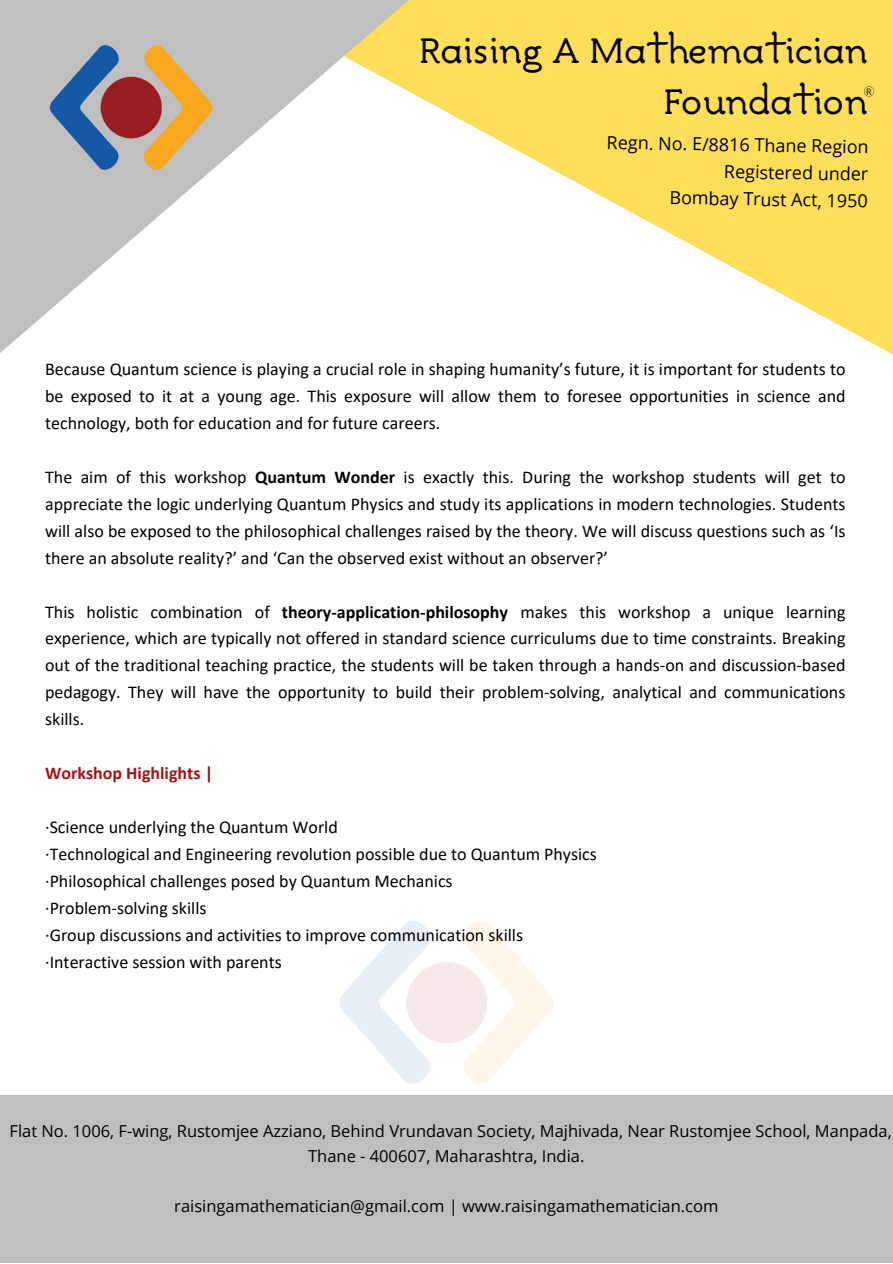
<style>
.page{position:relative;width:893px;height:1264px;background:#fff}
.page>*{position:absolute;margin:0;border:0;box-sizing:border-box;transform-origin:0 0}
.t1{font:37.5px "Avdira";color:#000}
.t2{font:18px/27px "Calibri";color:#000;text-align:justify}
.t3{font:18px "Open Sans";color:#000}
.t4{font:700 18px "Calibri";color:#a41313}
.t5{font:16.5px/24.8px "Open Sans";color:#000;text-align:center}
.t6{font:8.85px "Open Sans";color:#000}
.s1{font-weight:700}
</style>
<div class="page">
<svg style="left:416px;top:0;width:476px;height:354px;fill:#ffde59"></svg>
<svg style="left:0;top:0;width:416px;height:353px"></svg>
<img style="left:45px;top:40px;width:171px;height:137px">
<svg style="left:863px;top:86px;width:11px;height:10px"></svg>
<div style="left:0;top:1094px;width:892px;height:168px;background:#bfbfbf"></div>
<img style="left:339px;top:921px;width:215px;height:163px">
<p class="t1" style="left:419px;top:28px;width:450px">Raising A Mathematician</p>
<p class="t1" style="left:663px;top:80px;width:206px">Foundation</p>
<p class="t6" style="left:866px;top:85px;width:7px">R</p>
<p class="t3" style="left:607px;top:130px;width:263px;rotate:1deg">Regn. No. E/8816 Thane Region</p>
<p class="t3" style="left:724px;top:159px;width:146px;rotate:1deg">Registered under</p>
<p class="t3" style="left:669px;top:185px;width:200px;rotate:1deg">Bombay Trust Act, 1950</p>
<p class="t2" style="left:45px;top:356px;width:801px">Because Quantum science is playing a crucial role in shaping humanity’s future, it is important for students to be exposed to it at a young age. This exposure will allow them to foresee opportunities in science and technology, both for education and for future careers.</p>
<p class="t2" style="left:45px;top:464px;width:801px">The aim of this workshop <span class="s1">Quantum Wonder</span> is exactly this. During the workshop students will get to appreciate the logic underlying Quantum Physics and study its applications in modern technologies. Students will also be exposed to the philosophical challenges raised by the theory. We will discuss questions such as ‘Is there an absolute reality?’ and ‘Can the observed exist without an observer?’</p>
<p class="t2" style="left:45px;top:599px;width:801px">This holistic combination of <span class="s1">theory-application-philosophy</span> makes this workshop a unique learning experience, which are typically not offered in standard science curriculums due to time constraints. Breaking out of the traditional teaching practice, the students will be taken through a hands-on and discussion-based pedagogy. They will have the opportunity to build their problem-solving, analytical and communications skills.</p>
<p class="t4" style="left:45px;top:766px;width:169px">Workshop Highlights |</p>
<p class="t2" style="left:45px;top:815px;width:294px">·Science underlying the Quantum World</p>
<p class="t2" style="left:45px;top:842px;width:553px">·Technological and Engineering revolution possible due to Quantum Physics</p>
<p class="t2" style="left:45px;top:869px;width:409px">·Philosophical challenges posed by Quantum Mechanics</p>
<p class="t2" style="left:45px;top:896px;width:163px">·Problem-solving skills</p>
<p class="t2" style="left:45px;top:923px;width:479px">·Group discussions and activities to improve communication skills</p>
<p class="t2" style="left:45px;top:950px;width:238px">·Interactive session with parents</p>
<p class="t5" style="left:10px;top:1118px;width:883px">Flat No. 1006, F-wing, Rustomjee Azziano, Behind Vrundavan Society, Majhivada, Near Rustomjee School, Manpada,<br>Thane - 400607, Maharashtra, India.</p>
<p class="t5" style="left:174px;top:1192px;width:545px">raisingamathematician@gmail.com | www.raisingamathematician.com</p>
</div>
